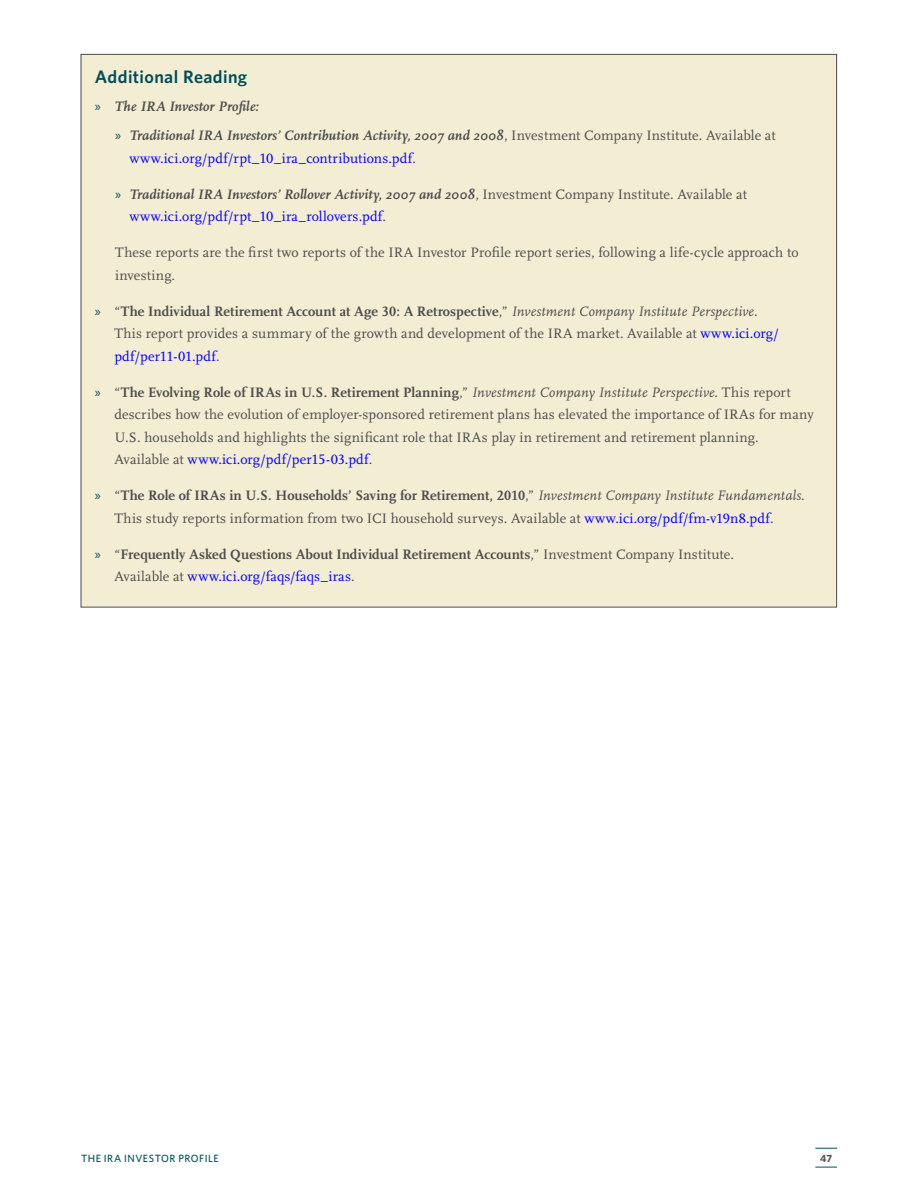
<style>
.page{position:relative;width:918px;height:1188px;background:#fff}
.page>*{position:absolute;margin:0;border:0;box-sizing:border-box;transform-origin:0 0}
.chapter_heading{font:600 18px "Whitney";letter-spacing:.02em;color:#004e59}
.bullets{font:14.25px/22.5px "Scala LF";letter-spacing:.01em;color:#4b4c4d}
.bullets-2{font:italic 700 14.25px/22.5px "Scala";letter-spacing:.01em;color:#4b4c4d}
.bullets-3{font:700 14.25px/22.5px "Scala LF";letter-spacing:.005em;color:#4b4c4d}
.chapter_text{font:14.25px/22.5px "Scala LF";letter-spacing:.01em;color:#4b4c4d}
.t1{font:10.5px "Whitney Medium SC";letter-spacing:.05em;color:#004e59}
.t2{font:700 10.5px "Whitney";color:#57585a}
.s1{font-family:"Myriad Pro";font-weight:400;font-style:normal;color:#004e59}
.s2{font-family:"Scala LF";font-weight:400;font-style:normal}
.s3{font-family:"Scala LF";font-weight:400;font-style:normal;color:#00f}
.s4{font-family:"Myriad Pro";color:#004e59}
.s5{font-weight:700}
.s6{font-style:italic}
.s7{color:#00f}
.s8{font-family:"Myriad Pro";font-weight:400;color:#004e59}
.s9{font-weight:400}
.s10{font-weight:400;color:#00f}
</style>
<div class="page">
<svg style="left:815px;top:1148px;width:22px;height:1px"></svg>
<svg style="left:815px;top:1167px;width:22px;height:1px"></svg>
<div style="left:81px;top:54px;width:756px;height:553px;background:#f3edd3"></div>
<p class="chapter_heading" style="left:95px;top:64px;width:154px">Additional Reading</p>
<p class="bullets-2" style="left:95px;top:95px;width:165px"><span class="s1">»</span> The IRA Investor Profile:</p>
<p class="bullets-2" style="left:129px;top:125px;width:648px;text-indent:-14px"><span class="s1">»</span> Traditional IRA Investors’ Contribution Activity, 2007 and 2008<span class="s2">, Investment Company Institute. Available at </span><span class="s3">www.ici.org/pdf/rpt_10_ira_contributions.pdf</span><span class="s2">.</span></p>
<p class="bullets-2" style="left:129px;top:183px;width:619px;text-indent:-14px"><span class="s1">»</span> Traditional IRA Investors’ Rollover Activity, 2007 and 2008<span class="s2">, Investment Company Institute. Available at </span><span class="s3">www.ici.org/pdf/rpt_10_ira_rollovers.pdf</span><span class="s2">.</span></p>
<p class="chapter_text" style="left:115px;top:242px;width:685px">These reports are the first two reports of the IRA Investor Profile report series, following a life-cycle approach to investing.</p>
<p class="bullets" style="left:114px;top:300px;width:666px;text-indent:-19px"><span class="s4">»</span> “<span class="s5">The Individual Retirement Account at Age 30: A Retrospective</span>,” <span class="s6">Investment Company Institute Perspective</span>.<br>This report provides a summary of the growth and development of the IRA market. Available at <span class="s7">www.ici.org/ pdf/per11-01.pdf</span>.</p>
<p class="bullets" style="left:114px;top:381px;width:701px;text-indent:-19px"><span class="s4">»</span> “<span class="s5">The Evolving Role of IRAs in U.S. Retirement Planning</span>,” <span class="s6">Investment Company Institute Perspective</span>. This report describes how the evolution of employer-sponsored retirement plans has elevated the importance of IRAs for many U.S. households and highlights the significant role that IRAs play in retirement and retirement planning.<br>Available at <span class="s7">www.ici.org/pdf/per15-03.pdf</span>.</p>
<p class="bullets" style="left:114px;top:485px;width:692px;text-indent:-19px"><span class="s4">»</span> “<span class="s5">The Role of IRAs in U.S. Households’ Saving for Retirement, 2010</span>,” <span class="s6">Investment Company Institute Fundamentals</span>.<br>This study reports information from two ICI household surveys. Available at <span class="s7">www.ici.org/pdf/fm-v19n8.pdf</span>.</p>
<p class="bullets-3" style="left:114px;top:543px;width:621px;text-indent:-19px"><span class="s8">»</span> <span class="s9">“</span>Frequently Asked Questions About Individual Retirement Accounts<span class="s9">,” Investment Company Institute.<br>Available at</span> <span class="s10">www.ici.org/faqs/faqs_iras</span><span class="s9">.</span></p>
<p class="t1" style="left:81px;top:1152px;width:139px">THE IRA INVESTOR PROFILE</p>
<p class="t2" style="left:820px;top:1151px;width:14px">47</p>
</div>
